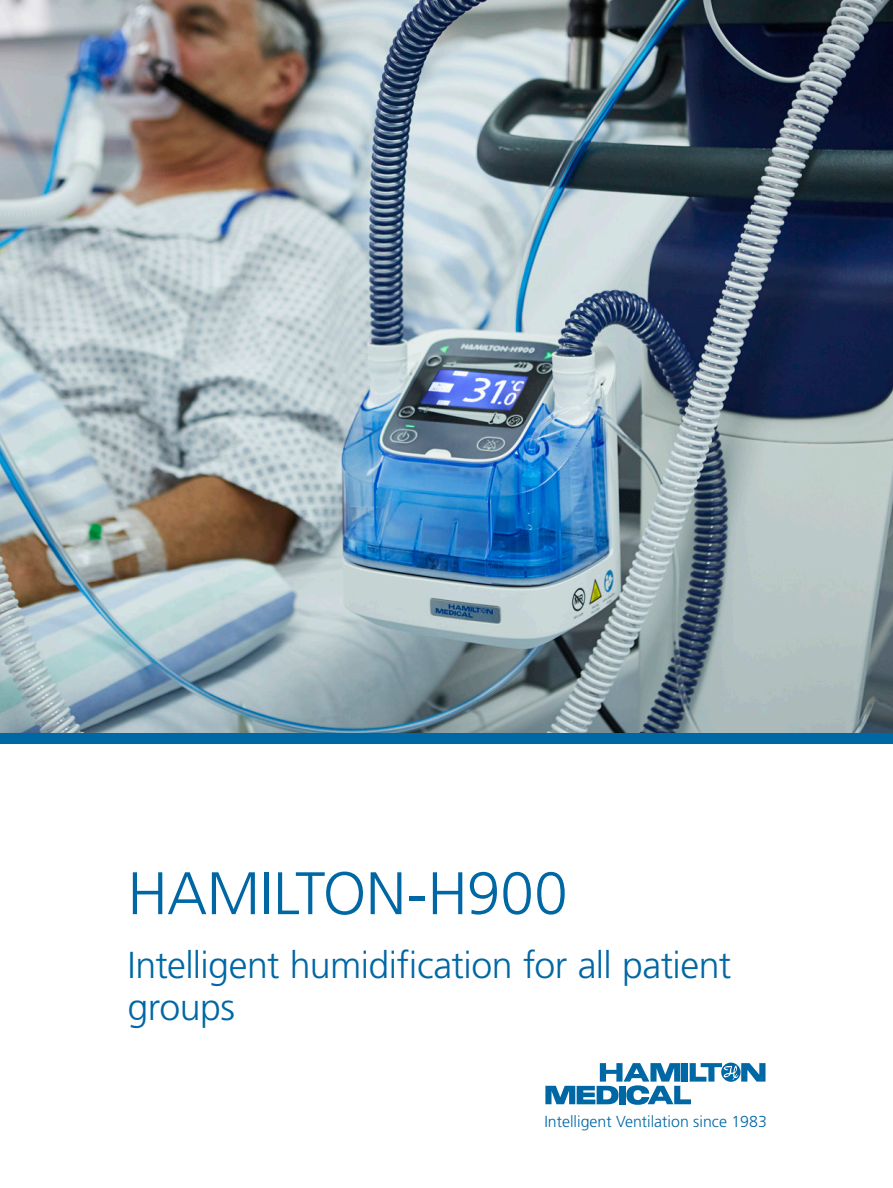
<style>
.page{position:relative;width:893px;height:1188px;background:#fff}
.page>*{position:absolute;margin:0;border:0;box-sizing:border-box;transform-origin:0 0}
.t1{font:300 60px "Frutiger LT Std";letter-spacing:-.005em;color:#0067a5}
.t2{font:300 37.5px/42.5px "Frutiger LT Std";letter-spacing:-.015em;color:#0067a5}
.t3{font:300 15.9px "Frutiger LT Std";color:#0067a5}
</style>
<div class="page">
<svg style="left:545px;top:1063px;width:220px;height:42px"></svg>
<img style="left:0;top:0;width:893px;height:733px">
<div style="left:0;top:733px;width:893px;height:11px;background:#0067a5"></div>
<h1 class="t1" style="left:128px;top:860px;width:442px">HAMILTON-H900</h1>
<p class="t2" style="left:128px;top:944px;width:605px">Intelligent humidification for all patient groups</p>
<p class="t3" style="left:544px;top:1112px;width:224px">Intelligent Ventilation since 1983</p>
</div>
